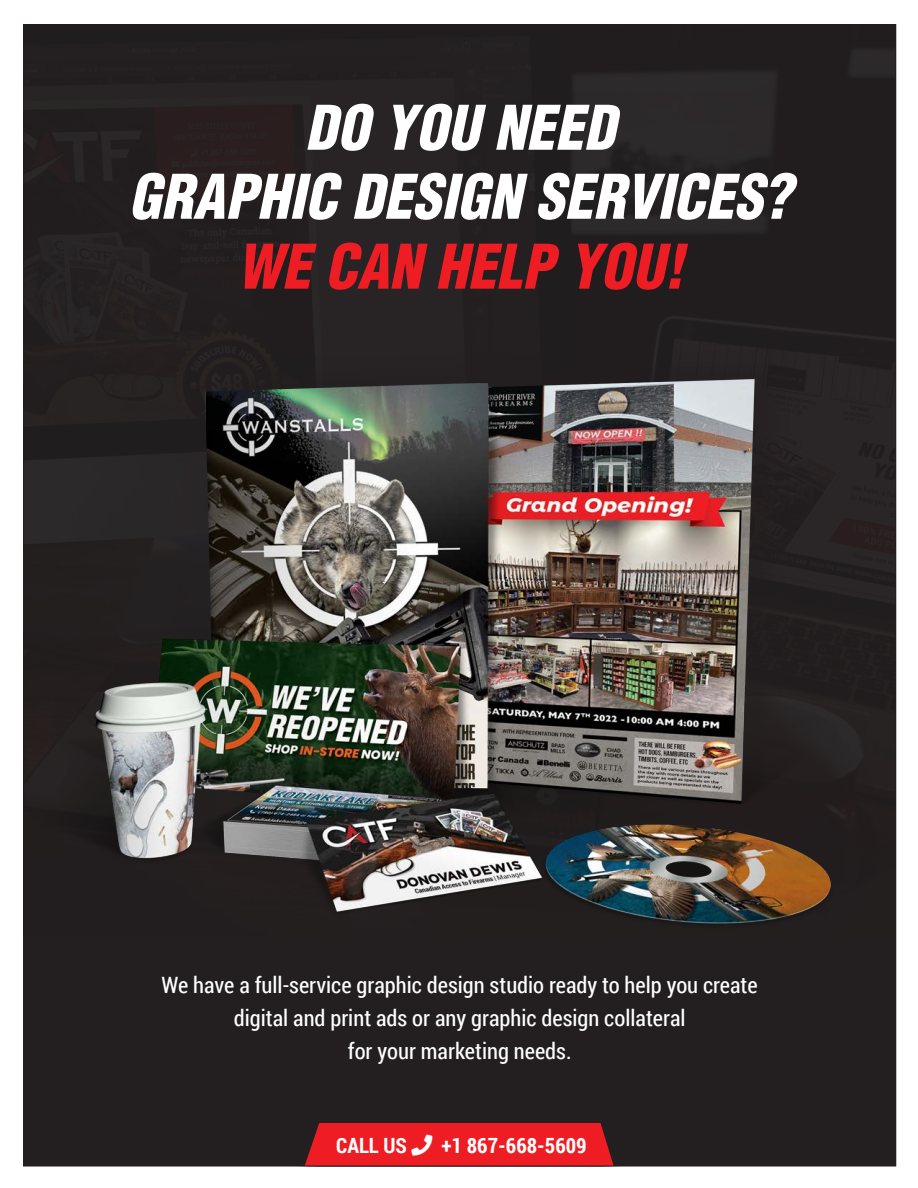
<style>
.page{position:relative;width:918px;height:1188px;background:#fff}
.page>*{position:absolute;margin:0;border:0;box-sizing:border-box;transform-origin:0 0}
.t1{font:italic 900 condensed 60px/69px "Helvetica";color:#fff;text-align:center;scale:.96 1}
.t2{font:italic 900 condensed 60px "Helvetica";color:#ee1d23;scale:.96 1}
.t3{font:22.5px/32.5px "Roboto Condensed";color:#fff;text-align:center}
.t4{font:700 21px "Roboto Condensed";color:#fff}
</style>
<div class="page">
<div style="left:24px;top:25px;width:872px;height:1141px;background:#231f20"></div>
<img style="left:206px;top:53px;width:688px;height:287px">
<div style="left:39px;top:348px;width:879px;height:576px;background:#231f20;opacity:.49"></div>
<img style="left:23px;top:340px;width:873px;height:622px">
<svg style="left:305px;top:1123px;width:309px;height:43px"></svg>
<p class="t1" style="left:129px;top:93px;width:692px">DO YOU NEED<br>GRAPHIC DESIGN SERVICES?</p>
<p class="t2" style="left:237px;top:229px;width:467px">WE CAN HELP YOU!</p>
<p class="t3" style="left:162px;top:968px;width:598px">We have a full-service graphic design studio ready to help you create digital and print ads or any graphic design collateral<br>for your marketing needs.</p>
<p class="t4" style="left:336px;top:1131px;width:252px">CALL US ★ +1 867-668-5609</p>
</div>
